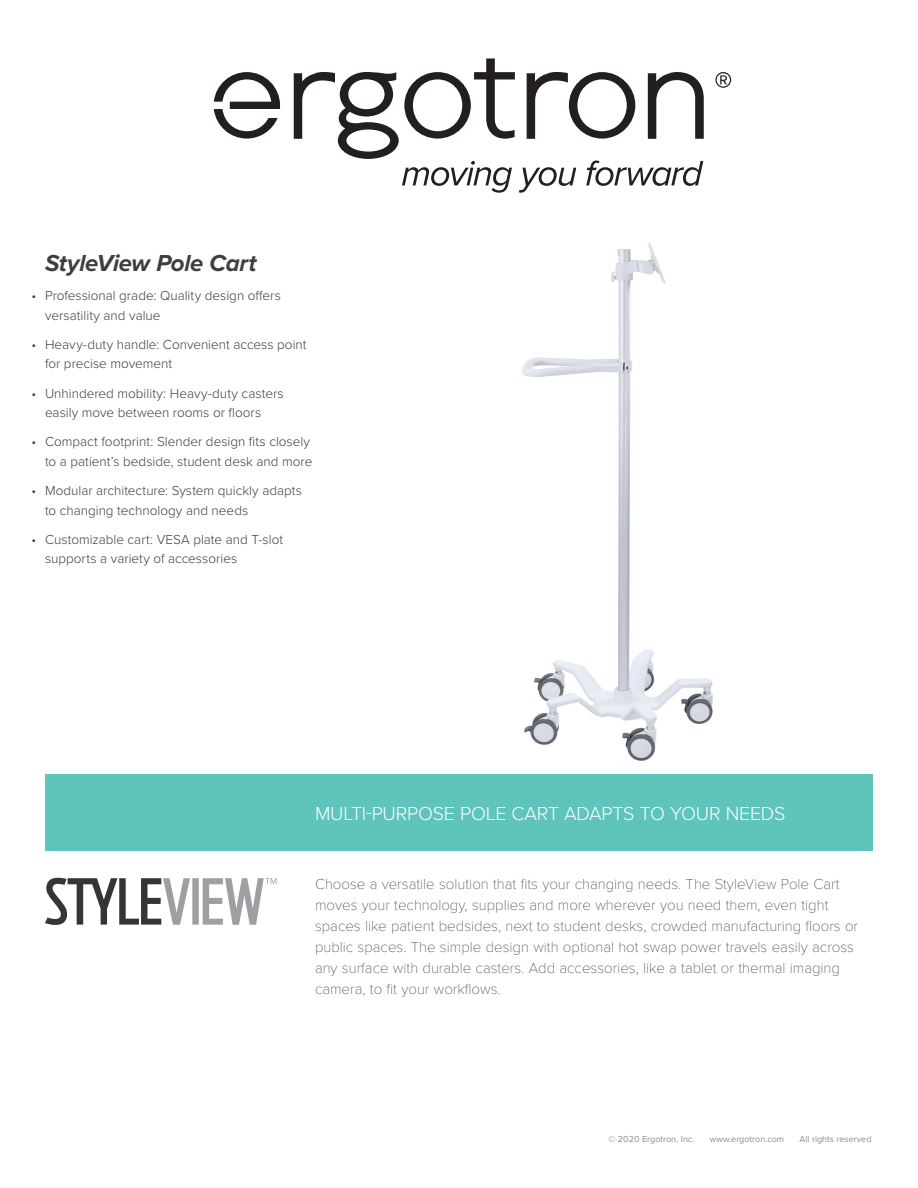
<style>
.page{position:relative;width:918px;height:1188px;background:#fff}
.page>*{position:absolute;margin:0;border:0;box-sizing:border-box;transform-origin:0 0}
.t1{font:italic 700 24px "Proxima Nova";letter-spacing:-.015em;color:#3e3e3f}
.t2{font:300 19.5px "Proxima Nova";letter-spacing:-.01em;color:#fff}
.t3{font:100 15px/21px "Proxima Nova T";color:#3e3e3f}
.t4{font:300 13.5px/19.5px "Proxima Nova";color:#3e3e3f}
.t5{font:9px "Proxima Nova";color:#8a8c8f}
</style>
<div class="page">
<div style="left:45px;top:774px;width:828px;height:76px;background:#5fc4bc"></div>
<svg style="left:715px;top:72px;width:16px;height:16px"></svg>
<svg style="left:214px;top:72px;width:66px;height:67px"></svg>
<svg style="left:294px;top:58px;width:410px;height:135px"></svg>
<svg style="left:45px;top:878px;width:231px;height:47px"></svg>
<img style="left:522px;top:243px;width:191px;height:518px">
<h1 class="t1" style="left:45px;top:249px;width:213px">StyleView Pole Cart</h1>
<p class="t4" style="left:45px;top:285px;width:237px;text-indent:-14px">• Professional grade: Quality design offers versatility and value</p>
<p class="t4" style="left:45px;top:334px;width:263px;text-indent:-14px">• Heavy-duty handle: Convenient access point for precise movement</p>
<p class="t4" style="left:45px;top:383px;width:240px;text-indent:-14px">• Unhindered mobility: Heavy-duty casters easily move between rooms or floors</p>
<p class="t4" style="left:32px;top:431px;width:282px;text-align:right">• Compact footprint: Slender design fits closely to a patient’s bedside, student desk and more</p>
<p class="t4" style="left:45px;top:480px;width:259px;text-indent:-14px">• Modular architecture: System quickly adapts to changing technology and needs</p>
<p class="t4" style="left:45px;top:529px;width:240px;text-indent:-14px">• Customizable cart: VESA plate and T-slot supports a variety of accessories</p>
<h2 class="t2" style="left:315px;top:799px;width:472px">MULTI-PURPOSE POLE CART ADAPTS TO YOUR NEEDS</h2>
<p class="t3" style="left:315px;top:874px;width:545px">Choose a versatile solution that fits your changing needs. The StyleView Pole Cart moves your technology, supplies and more wherever you need them, even tight spaces like patient bedsides, next to student desks, crowded manufacturing floors or public spaces. The simple design with optional hot swap power travels easily across any surface with durable casters. Add accessories, like a tablet or thermal imaging camera, to fit your workflows.</p>
<p class="t5" style="left:608px;top:1134px;width:88px">© 2020 Ergotron, Inc.</p>
<p class="t5" style="left:710px;top:1134px;width:76px">www.ergotron.com</p>
<p class="t5" style="left:800px;top:1134px;width:73px">All rights reserved</p>
</div>
